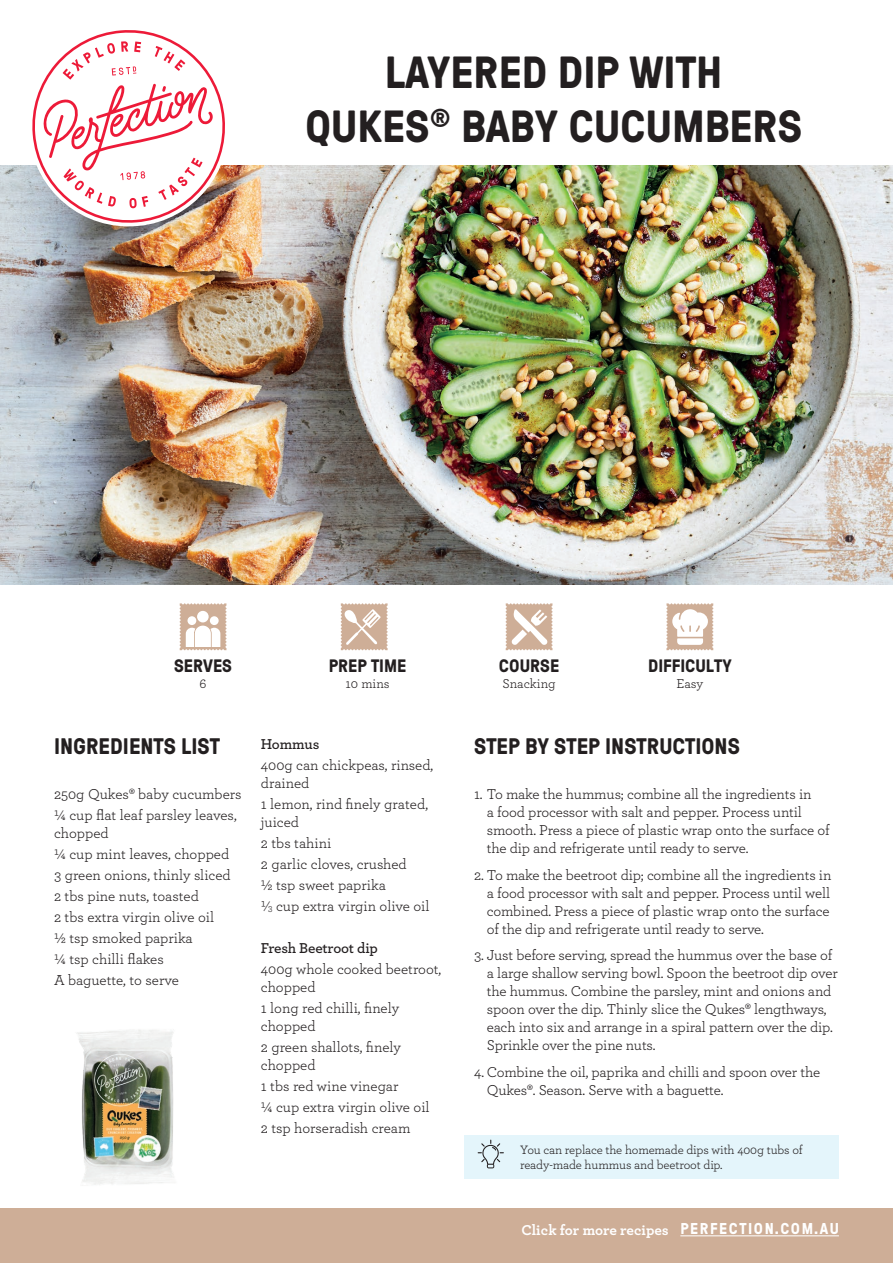
<style>
.page{position:relative;width:893px;height:1263px;background:#fff}
.page>*{position:absolute;margin:0;border:0;box-sizing:border-box;transform-origin:0 0}
.t1{font:700 45px/54px "GT Pressura";color:#231f20;text-align:center}
.t2{font:700 22.5px "GT Pressura";color:#231f20}
.t3{font:700 18px "GT Pressura";color:#231f20}
.t4{font:15px/18px "Archer";letter-spacing:-.01em;color:#231f20}
.t5{font:700 15px "Archer";color:#fff}
.t6{font:600 15px "Archer";letter-spacing:-.01em;color:#231f20}
.t7{font:13.5px "Archer";letter-spacing:-.005em;color:#231f20}
.t8{font:12.75px/15.3px "Archer";letter-spacing:-.01em;color:#231f20}
.s1{font-size:8.7px}
.s2{font-family:"GT Pressura";font-size:15.75px}
</style>
<div class="page">
<img style="left:0;top:166px;width:893px;height:419px">
<div style="left:0;top:1209px;width:893px;height:54px;background:#ceae97"></div>
<hr style="left:680px;top:1235px;width:159px;height:1px;background:#fff">
<svg style="left:31px;top:30px;width:196px;height:194px"></svg>
<svg style="left:180px;top:603px;width:46px;height:47px"></svg>
<div style="left:187px;top:616px;width:9px;height:9px;background:#fff;border-radius:50%"></div>
<div style="left:210px;top:616px;width:9px;height:9px;background:#fff;border-radius:50%"></div>
<div style="left:197px;top:611px;width:12px;height:11px;background:#fff;border-radius:50%"></div>
<svg style="left:341px;top:603px;width:47px;height:47px;background:#d8bfad"></svg>
<svg style="left:666px;top:603px;width:47px;height:47px"></svg>
<svg style="left:506px;top:603px;width:46px;height:47px"></svg>
<div style="left:465px;top:1135px;width:374px;height:44px;background:#e4f5fb"></div>
<svg style="left:478px;top:1140px;width:26px;height:28px"></svg>
<img style="left:77px;top:1029px;width:97px;height:156px">
<h1 class="t1" style="left:305px;top:43px;width:499px">LAYERED DIP WITH<br>QUKES<sup>®</sup> BABY CUCUMBERS</h1>
<p class="t3" style="left:174px;top:652px;width:59px">SERVES</p>
<p class="t7" style="left:200px;top:674px;width:8px">6</p>
<p class="t3" style="left:329px;top:652px;width:79px">PREP TIME</p>
<p class="t7" style="left:346px;top:674px;width:45px">10 mins</p>
<h2 class="t2" style="left:54px;top:730px;width:167px">INGREDIENTS LIST</h2>
<p class="t4" style="left:54px;top:783px;width:189px;line-height:21px">250g Qukes® baby cucumbers ¼ cup flat leaf parsley leaves,</p>
<p class="t4" style="left:54px;top:822px;width:178px;line-height:21px">chopped<br>¼ cup mint leaves, chopped<br>3 green onions, thinly sliced<br>2 tbs pine nuts, toasted<br>2 tbs extra virgin olive oil<br>½ tsp smoked paprika<br>¼ tsp chilli flakes<br>A baguette, to serve</p>
<p class="t6" style="left:261px;top:733px;width:60px">Hommus</p>
<p class="t4" style="left:261px;top:756px;width:174px">400g can chickpeas, rinsed, drained</p>
<p class="t4" style="left:261px;top:795px;width:169px">1 lemon, rind finely grated, juiced</p>
<p class="t4" style="left:261px;top:832px;width:170px;line-height:21px">2 tbs tahini<br>2 garlic cloves, crushed<br>½ tsp sweet paprika<br>¹⁄<span class="s1">3</span> cup extra virgin olive oil</p>
<p class="t6" style="left:261px;top:937px;width:118px">Fresh Beetroot dip</p>
<p class="t4" style="left:261px;top:960px;width:182px">400g whole cooked beetroot, chopped</p>
<p class="t4" style="left:261px;top:998px;width:140px">1 long red chilli, finely chopped</p>
<p class="t4" style="left:261px;top:1037px;width:142px">2 green shallots, finely chopped</p>
<p class="t4" style="left:261px;top:1075px;width:170px;line-height:21px">1 tbs red wine vinegar<br>¼ cup extra virgin olive oil<br>2 tsp horseradish cream</p>
<p class="t3" style="left:499px;top:652px;width:62px">COURSE</p>
<p class="t7" style="left:503px;top:674px;width:54px">Snacking</p>
<p class="t3" style="left:648px;top:652px;width:85px">DIFFICULTY</p>
<p class="t7" style="left:676px;top:674px;width:28px">Easy</p>
<h2 class="t2" style="left:474px;top:730px;width:267px">STEP BY STEP INSTRUCTIONS</h2>
<p class="t4" style="left:487px;top:785px;width:344px;text-indent:-13px">1. To make the hummus; combine all the ingredients in<br>a food processor with salt and pepper. Process until smooth. Press a piece of plastic wrap onto the surface of the dip and refrigerate until ready to serve.</p>
<p class="t4" style="left:487px;top:865px;width:346px;text-indent:-13px">2. To make the beetroot dip; combine all the ingredients in a food processor with salt and pepper. Process until well combined. Press a piece of plastic wrap onto the surface of the dip and refrigerate until ready to serve.</p>
<p class="t4" style="left:487px;top:946px;width:352px;text-indent:-13px">3. Just before serving, spread the hummus over the base of a large shallow serving bowl. Spoon the beetroot dip over the hummus. Combine the parsley, mint and onions and spoon over the dip. Thinly slice the Qukes® lengthways, each into six and arrange in a spiral pattern over the dip.<br>Sprinkle over the pine nuts.</p>
<p class="t4" style="left:487px;top:1062px;width:335px;text-indent:-13px">4. Combine the oil, paprika and chilli and spoon over the<br>Qukes®. Season. Serve with a baguette.</p>
<p class="t8" style="left:520px;top:1141px;width:284px">You can replace the homemade dips with 400g tubs of ready-made hummus and beetroot dip.</p>
<p class="t5" style="left:521px;top:1218px;width:319px">Click for more recipes <span class="s2">PERFECTION.COM.AU</span></p>
</div>
